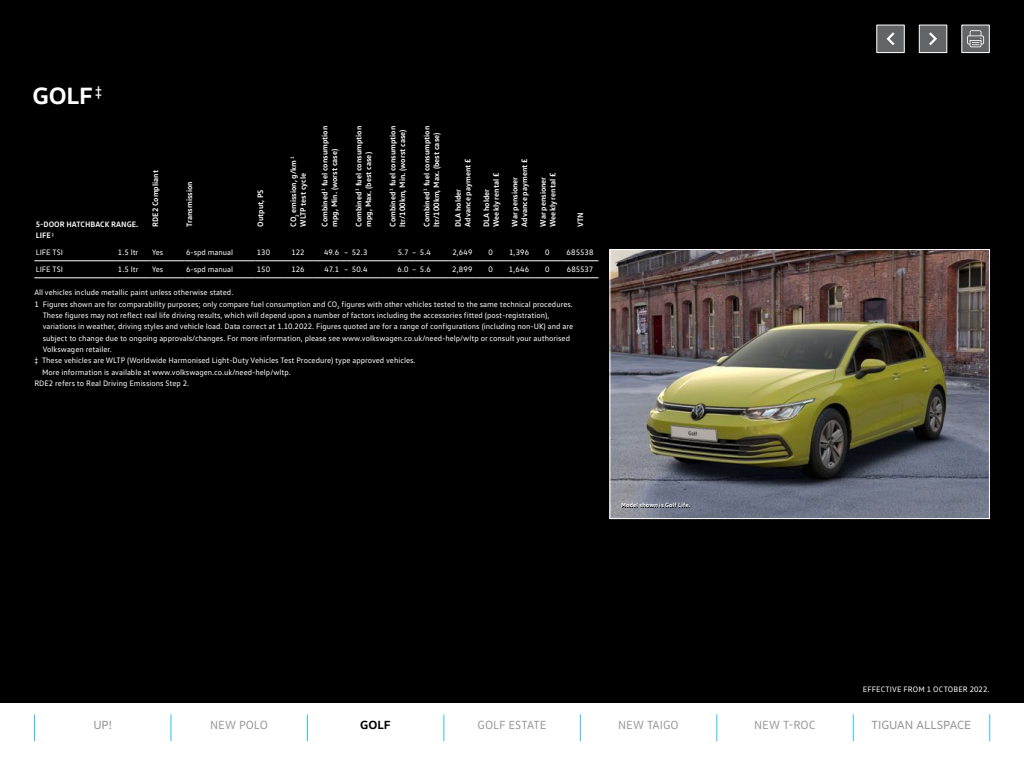
<style>
.page{position:relative;width:1024px;height:768px;background:#fff}
.page>*{position:absolute;margin:0;border:0;box-sizing:border-box;transform-origin:0 0}
.t1{font:700 24px "VW Head";color:#fff}
.t2{font:12px "VW Text";letter-spacing:-.005em;color:#999}
.t3{font:12px "VW Head";letter-spacing:-.005em;color:#999}
.t4{font:700 12px "VW Head";color:#000}
.t5{font:8px/17px "VW Text";color:#fff}
.t6{font:700 8px/9.6px "VW Text";color:#fff}
.t7{font:700 6.2px "VW Text";letter-spacing:.015em;color:#fff}
.s1{font-weight:700}
</style>
<div class="page">
<div style="left:0;top:0;width:1024px;height:703px;background:#000"></div>
<div style="left:919px;top:25px;width:28px;height:28px;background:#636466;border:1px solid #fff"></div>
<svg style="left:929px;top:32px;width:8px;height:14px"></svg>
<div style="left:877px;top:25px;width:28px;height:28px;background:#636466;border:1px solid #fff"></div>
<svg style="left:886px;top:32px;width:9px;height:13px"></svg>
<div style="left:962px;top:25px;width:28px;height:28px;background:#636466;border:1px solid #fff"></div>
<svg style="left:967px;top:30px;width:17px;height:17px"></svg>
<img style="left:612px;top:251px;width:376px;height:266px">
<div style="left:610px;top:249px;width:380px;height:270px;border:1px solid #fff"></div>
<hr style="left:34px;top:261px;width:83px;height:1px;background:#fff">
<hr style="left:117px;top:261px;width:34px;height:1px;background:#fff">
<hr style="left:151px;top:261px;width:34px;height:1px;background:#fff">
<hr style="left:185px;top:261px;width:70px;height:1px;background:#fff">
<svg style="left:255px;top:261px;width:307px;height:1px"></svg>
<hr style="left:562px;top:261px;width:36px;height:1px;background:#fff">
<hr style="left:34px;top:278px;width:83px;height:1px;background:#fff">
<hr style="left:117px;top:278px;width:34px;height:1px;background:#fff">
<hr style="left:151px;top:278px;width:34px;height:1px;background:#fff">
<hr style="left:185px;top:278px;width:70px;height:1px;background:#fff">
<svg style="left:255px;top:278px;width:307px;height:1px"></svg>
<hr style="left:562px;top:278px;width:36px;height:1px;background:#fff">
<svg style="left:34px;top:714px;width:1px;height:27px"></svg>
<svg style="left:171px;top:714px;width:1px;height:27px"></svg>
<svg style="left:307px;top:714px;width:1px;height:27px"></svg>
<svg style="left:444px;top:714px;width:1px;height:27px"></svg>
<svg style="left:580px;top:714px;width:1px;height:27px"></svg>
<svg style="left:717px;top:714px;width:1px;height:27px"></svg>
<svg style="left:853px;top:714px;width:1px;height:27px"></svg>
<svg style="left:990px;top:714px;width:1px;height:27px"></svg>
<svg style="left:622px;top:503px;width:69px;height:5px"></svg>
<h1 class="t1" style="left:33px;top:80px;width:71px">GOLF <sup>‡</sup></h1>
<p class="t6" style="left:36px;top:219px;width:104px">5-DOOR HATCHBACK RANGE.</p>
<p class="t6" style="left:150px;top:227px;width:58px;rotate:-90deg">RDE2 Compliant</p>
<p class="t6" style="left:184px;top:227px;width:47px;rotate:-90deg">Transmission</p>
<p class="t6" style="left:255px;top:227px;width:39px;rotate:-90deg">Output, PS</p>
<p class="t6" style="left:288px;top:227px;width:72px;rotate:-90deg">CO<sub>2</sub> emission, g/km <sup>1<br></sup>WLTP test cycle</p>
<p class="t6" style="left:320px;top:227px;width:102px;rotate:-90deg">Combined <sup>1</sup> fuel consumption mpg, Min. (worst case)</p>
<p class="t6" style="left:354px;top:227px;width:102px;rotate:-90deg">Combined <sup>1</sup> fuel consumption mpg, Max. (best case)</p>
<p class="t6" style="left:388px;top:227px;width:102px;rotate:-90deg">Combined <sup>1</sup> fuel consumption ltr/100km, Min. (worst case)</p>
<p class="t6" style="left:422px;top:227px;width:102px;rotate:-90deg">Combined <sup>1</sup> fuel consumption ltr/100km, Max. (best case)</p>
<p class="t6" style="left:453px;top:227px;width:70px;rotate:-90deg">DLA holder<br>Advance payment £</p>
<p class="t6" style="left:481px;top:227px;width:55px;rotate:-90deg">DLA holder<br>Weekly rental £</p>
<p class="t6" style="left:510px;top:227px;width:70px;rotate:-90deg">War pensioner<br>Advance payment £</p>
<p class="t6" style="left:538px;top:227px;width:55px;rotate:-90deg">War pensioner<br>Weekly rental £</p>
<p class="t6" style="left:575px;top:227px;width:16px;rotate:-90deg">VTN</p>
<p class="t5" style="left:36px;top:227px;width:29px"><span class="s1">LIFE</span> <sup>‡<br></sup>LIFE TSI</p>
<p class="t5" style="left:118px;top:244px;width:22px">1.5 ltr</p>
<p class="t5" style="left:152px;top:244px;width:13px">Yes</p>
<p class="t5" style="left:186px;top:244px;width:49px">6-spd manual</p>
<p class="t5" style="left:257px;top:244px;width:15px">130</p>
<p class="t5" style="left:291px;top:244px;width:15px">122</p>
<p class="t5" style="left:324px;top:244px;width:45px">49.6 – 52.3</p>
<p class="t5" style="left:398px;top:244px;width:35px">5.7 – 5.4</p>
<p class="t5" style="left:452px;top:244px;width:22px">2,649</p>
<p class="t5" style="left:489px;top:244px;width:6px">0</p>
<p class="t5" style="left:509px;top:244px;width:21px">1,396</p>
<p class="t5" style="left:545px;top:244px;width:6px">0</p>
<p class="t5" style="left:567px;top:244px;width:28px">685538</p>
<p class="t5" style="left:36px;top:261px;width:29px">LIFE TSI</p>
<p class="t5" style="left:118px;top:261px;width:22px">1.5 ltr</p>
<p class="t5" style="left:152px;top:261px;width:13px">Yes</p>
<p class="t5" style="left:186px;top:261px;width:49px">6-spd manual</p>
<p class="t5" style="left:257px;top:261px;width:15px">150</p>
<p class="t5" style="left:291px;top:261px;width:15px">126</p>
<p class="t5" style="left:325px;top:261px;width:44px">47.1 – 50.4</p>
<p class="t5" style="left:397px;top:261px;width:35px">6.0 – 5.6</p>
<p class="t5" style="left:452px;top:261px;width:22px">2,899</p>
<p class="t5" style="left:489px;top:261px;width:6px">0</p>
<p class="t5" style="left:509px;top:261px;width:22px">1,646</p>
<p class="t5" style="left:545px;top:261px;width:6px">0</p>
<p class="t5" style="left:567px;top:261px;width:28px">685537</p>
<p class="t5" style="left:34px;top:284px;width:200px">All vehicles include metallic paint unless otherwise stated.</p>
<p class="t5" style="left:34px;top:295px;width:540px">1 Figures shown are for comparability purposes; only compare fuel consumption and CO<sub>2</sub> figures with other vehicles tested to the same technical procedures.</p>
<p class="t5" style="left:43px;top:307px;width:508px">These figures may not reflect real life driving results, which will depend upon a number of factors including the accessories fitted (post-registration),</p>
<p class="t5" style="left:43px;top:318px;width:532px">variations in weather, driving styles and vehicle load. Data correct at 1.10.2022. Figures quoted are for a range of configurations (including non-UK) and are</p>
<p class="t5" style="left:43px;top:329px;width:529px">subject to change due to ongoing approvals/changes. For more information, please see www.volkswagen.co.uk/need-help/wltp or consult your authorised</p>
<p class="t5" style="left:43px;top:341px;width:71px">Volkswagen retailer.</p>
<p class="t5" style="left:34px;top:352px;width:383px">‡ These vehicles are WLTP (Worldwide Harmonised Light-Duty Vehicles Test Procedure) type approved vehicles.</p>
<p class="t5" style="left:42px;top:363px;width:250px">More information is available at www.volkswagen.co.uk/need-help/wltp.</p>
<p class="t5" style="left:34px;top:375px;width:156px">RDE2 refers to Real Driving Emissions Step 2.</p>
<p class="t7" style="left:621px;top:501px;width:71px">Model shown is Golf Life.</p>
<p class="t5" style="left:863px;top:680px;width:128px">EFFECTIVE FROM 1 OCTOBER 2022.</p>
<h2 class="t3" style="left:93px;top:718px;width:20px">UP!</h2>
<h2 class="t2" style="left:210px;top:718px;width:59px">NEW POLO</h2>
<h2 class="t4" style="left:360px;top:717px;width:32px">GOLF</h2>
<h2 class="t2" style="left:478px;top:718px;width:70px">GOLF ESTATE</h2>
<h2 class="t2" style="left:618px;top:718px;width:62px">NEW TAIGO</h2>
<h2 class="t2" style="left:754px;top:718px;width:63px">NEW T-ROC</h2>
<h2 class="t3" style="left:872px;top:718px;width:101px">TIGUAN ALLSPACE</h2>
</div>
